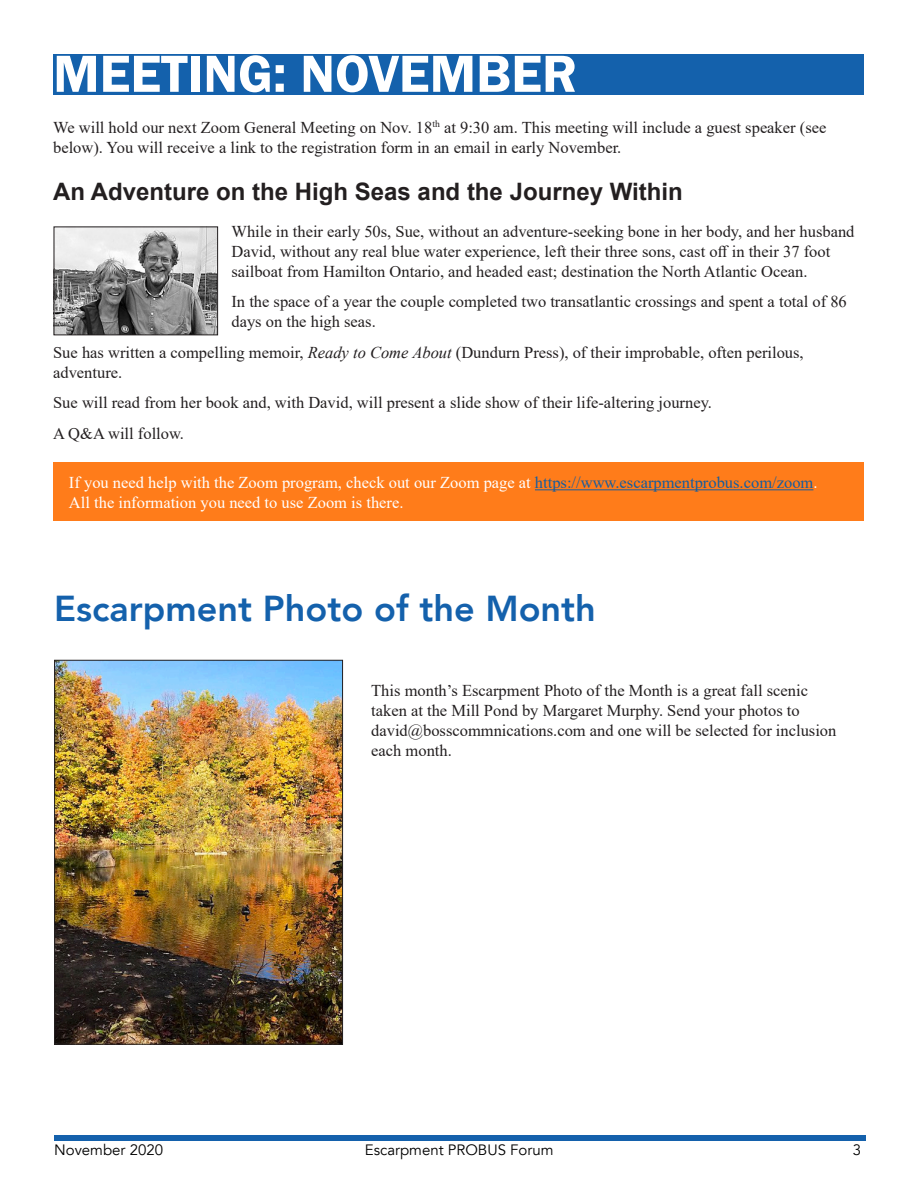
<style>
.page{position:relative;width:918px;height:1188px;background:#fff}
.page>*{position:absolute;margin:0;border:0;box-sizing:border-box;transform-origin:0 0}
.Section{font:600 54px "Franklin Gothic";color:#fff}
.Headline{font:800 36px "Avenir LT";color:#1461ac}
.t1{font:700 24px "Arial";color:#231f20}
.t2{font:16.5px/19.8px "Times New Roman";color:#231f20}
.Highlight_Orange{font:16.5px/19.8px "Times New Roman";color:#fff}
.t3{font:15px "Avenir LT";color:#000}
.s1{font-style:italic}
.s2{color:#175d9e}
</style>
<div class="page">
<div style="left:54px;top:1135px;width:811px;height:6px;background:#1461ac"></div>
<div style="left:53px;top:54px;width:811px;height:40px;background:#1461ac"></div>
<div style="left:54px;top:462px;width:810px;height:59px;background:#ff7c1a"></div>
<hr style="left:535px;top:489px;width:278px;height:1px;background:#175d9e">
<img style="left:56px;top:229px;width:160px;height:104px">
<div style="left:54px;top:227px;width:164px;height:108px;border:1px solid #231f20"></div>
<img style="left:56px;top:662px;width:285px;height:381px">
<div style="left:54px;top:660px;width:289px;height:385px;border:1px solid #231f20"></div>
<p class="Section" style="left:53px;top:41px;width:526px">MEETING: NOVEMBER</p>
<p class="t2" style="left:53px;top:117px;width:775px">We will hold our next Zoom General Meeting on Nov. 18<sup>th</sup> at 9:30 am. This meeting will include a guest speaker (see below). You will receive a link to the registration form in an email in early November.</p>
<p class="t1" style="left:53px;top:174px;width:631px">An Adventure on the High Seas and the Journey Within</p>
<p class="t2" style="left:231px;top:221px;width:625px">While in their early 50s, Sue, without an adventure-seeking bone in her body, and her husband<br>David, without any real blue water experience, left their three sons, cast off in their 37 foot sailboat from Hamilton Ontario, and headed east; destination the North Atlantic Ocean.</p>
<p class="t2" style="left:231px;top:291px;width:617px">In the space of a year the couple completed two transatlantic crossings and spent a total of 86 days on the high seas.</p>
<p class="t2" style="left:53px;top:342px;width:752px">Sue has written a compelling memoir, <span class="s1">Ready to Come About</span> (Dundurn Press), of their improbable, often perilous, adventure.</p>
<p class="t2" style="left:53px;top:392px;width:660px">Sue will read from her book and, with David, will present a slide show of their life-altering journey.</p>
<p class="t2" style="left:53px;top:423px;width:132px">A Q&amp;A will follow.</p>
<p class="Highlight_Orange" style="left:69px;top:472px;width:750px">If you need help with the Zoom program, check out our Zoom page at <span class="s2">https://www.escarpmentprobus.com/zoom</span>.<br>All the information you need to use Zoom is there.</p>
<p class="Headline" style="left:54px;top:587px;width:543px">Escarpment Photo of the Month</p>
<p class="t2" style="left:371px;top:680px;width:467px">This month’s Escarpment Photo of the Month is a great fall scenic taken at the Mill Pond by Margaret Murphy. Send your photos to david@bosscommnications.com and one will be selected for inclusion each month.</p>
<p class="t3" style="left:54px;top:1141px;width:110px">November 2020</p>
<p class="t3" style="left:365px;top:1141px;width:190px">Escarpment PROBUS Forum</p>
<p class="t3" style="left:853px;top:1141px;width:10px">3</p>
</div>
